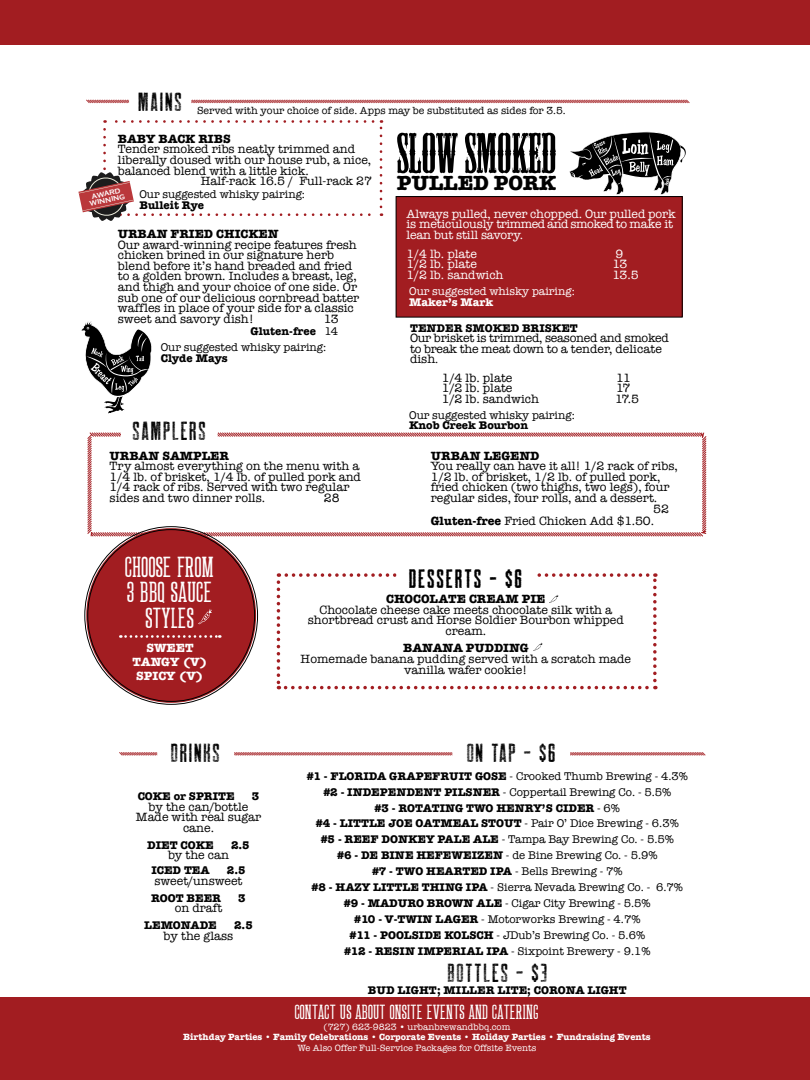
<style>
.page{position:relative;width:810px;height:1080px;background:#fff}
.page>*{position:absolute;margin:0;border:0;box-sizing:border-box;transform-origin:0 0}
.t1{font:53px "Mesquite Std";color:#000}
.t2{font:26.5px "Robinson Corroded";letter-spacing:.07em;color:#000}
.t3{font:26.5px "Robinson Distorted";letter-spacing:.07em;color:#000}
.t4{font:700 21.12px "American Typewriter";letter-spacing:-.01em;color:#000}
.t5{font:20.25px/25.6px "Luna";color:#fff;text-align:center}
.t6{font:14.38px "Luna";color:#fff}
.t7{font:12.38px/10.6px "American Typewriter";color:#000;text-align:center}
.t8{font:12.38px/10.6px "American Typewriter";letter-spacing:-.01em;color:#fff}
.t9{font:700 12.38px "American Typewriter";color:#000}
.t10{font:12.38px/10.6px "American Typewriter";letter-spacing:-.02em;color:#000}
.t11{font:700 12.38px/14.1px "American Typewriter";color:#fff;text-align:center}
.t12{font:11.5px/15.9px "American Typewriter";color:#000;text-align:center}
.t13{font:700 11.5px "American Typewriter";color:#000}
.t14{font:11.5px "American Typewriter";color:#fff}
.t15{font:700 11.5px "American Typewriter";color:#fff}
.t16{font:10.62px "American Typewriter";color:#000}
.t17{font:700 9.38px "American Typewriter";color:#fff}
.t18{font:9.38px "American Typewriter";color:#fff}
.t19{font:700 7.25px/6.4px "Copperplate Gothic";color:#fff;text-align:center;scale:.95 1}
.s1{font-weight:400}
.s2{font-size:11.5px}
.s3{font-weight:700}
</style>
<div class="page">
<div style="left:0;top:997px;width:810px;height:83px;background:#a21d21"></div>
<svg style="left:119px;top:752px;width:587px;height:4px"></svg>
<svg style="left:277px;top:573px;width:380px;height:116px"></svg>
<svg style="left:87px;top:432px;width:620px;height:105px"></svg>
<div style="left:86px;top:528px;width:170px;height:175px;background:#a21d21;border-radius:50%"></div>
<svg style="left:198px;top:609px;width:14px;height:16px"></svg>
<svg style="left:120px;top:635px;width:100px;height:3px"></svg>
<div style="left:396px;top:197px;width:286px;height:120px;background:#a21d21"></div>
<div style="left:396px;top:196px;width:287px;height:122px;border:1px solid #000"></div>
<svg style="left:81px;top:321px;width:137px;height:121px"></svg>
<svg style="left:78px;top:120px;width:304px;height:101px"></svg>
<svg style="left:86px;top:99px;width:604px;height:5px"></svg>
<div style="left:0;top:0;width:810px;height:45px;background:#a21d21"></div>
<svg style="left:569px;top:131px;width:117px;height:64px"></svg>
<h2 class="t2" style="left:138px;top:89px;width:45px">MAINS</h2>
<p class="t16" style="left:197px;top:102px;width:370px">Served with your choice of side. Apps may be substituted as sides for 3.5.</p>
<p class="t9" style="left:118px;top:128px;width:114px">BABY BACK RIBS</p>
<p class="t7" style="left:118px;top:144px;width:239px">Tender smoked ribs neatly trimmed and</p>
<p class="t7" style="left:118px;top:154px;width:255px">liberally doused with our house rub, a nice,</p>
<p class="t7" style="left:118px;top:165px;width:192px">balanced blend with a little kick.</p>
<p class="t7" style="left:201px;top:175px;width:173px">Half-rack 16.5 / Full-rack 27</p>
<p class="t19" style="left:88px;top:194px;width:40px;rotate:-12deg">AWARD<br>WINNING</p>
<p class="t12" style="left:139px;top:186px;width:167px">Our suggested whisky pairing:</p>
<p class="t13" style="left:139px;top:195px;width:66px">Bulleit Rye</p>
<p class="t9" style="left:118px;top:223px;width:162px">URBAN FRIED CHICKEN</p>
<p class="t7" style="left:118px;top:239px;width:243px;text-align:left">Our award-winning recipe features fresh chicken brined in our signature herb blend before it’s hand breaded and fried to a golden brown. Includes a breast, leg, and thigh and your choice of one side. Or sub one of our delicious cornbread batter waffles in place of your side for a classic sweet and savory dish!</p>
<p class="t7" style="left:324px;top:313px;width:16px">13</p>
<p class="t13" style="left:251px;top:321px;width:89px">Gluten-free <span class="s1">14</span></p>
<p class="t12" style="left:161px;top:339px;width:167px">Our suggested whisky pairing:</p>
<p class="t13" style="left:161px;top:348px;width:68px">Clyde Mays</p>
<h2 class="t2" style="left:133px;top:418px;width:74px">SAMPLERS</h2>
<p class="t9" style="left:110px;top:445px;width:121px">URBAN SAMPLER</p>
<p class="t7" style="left:110px;top:460px;width:253px;text-align:left">Try almost everything on the menu with a 1/4 lb. of brisket, 1/4 lb. of pulled pork and 1/4 rack of ribs. Served with two regular sides and two dinner rolls.</p>
<p class="t7" style="left:324px;top:492px;width:17px">28</p>
<h1 class="t1" style="left:397px;top:125px;width:161px">SLOW SMOKED</h1>
<h3 class="t4" style="left:397px;top:164px;width:161px">PULLED PORK</h3>
<p class="t8" style="left:406px;top:208px;width:271px">Always pulled, never chopped. Our pulled pork is meticulously trimmed and smoked to make it lean but still savory.</p>
<p class="t8" style="left:406px;top:248px;width:72px">1/4 lb. plate</p>
<p class="t8" style="left:616px;top:248px;width:9px">9</p>
<p class="t8" style="left:406px;top:258px;width:72px">1/2 lb. plate</p>
<p class="t8" style="left:612px;top:258px;width:16px">13</p>
<p class="t8" style="left:406px;top:269px;width:99px">1/2 lb. sandwich</p>
<p class="t8" style="left:612px;top:269px;width:28px">13.5</p>
<p class="t14" style="left:409px;top:283px;width:167px">Our suggested whisky pairing:</p>
<p class="t15" style="left:409px;top:292px;width:85px">Maker’s Mark</p>
<p class="t13" style="left:410px;top:318px;width:169px">TENDER SMOKED BRISKET</p>
<p class="t10" style="left:410px;top:332px;width:260px">Our brisket is trimmed, seasoned and smoked to break the meat down to a tender, delicate dish<span class="s2">.</span></p>
<p class="t7" style="left:442px;top:372px;width:72px">1/4 lb. plate</p>
<p class="t7" style="left:616px;top:372px;width:16px">11</p>
<p class="t7" style="left:442px;top:383px;width:72px">1/2 lb. plate</p>
<p class="t7" style="left:616px;top:383px;width:16px">17</p>
<p class="t7" style="left:442px;top:393px;width:99px">1/2 lb. sandwich</p>
<p class="t7" style="left:615px;top:393px;width:25px">17.5</p>
<p class="t12" style="left:409px;top:406px;width:167px">Our suggested whisky pairing:</p>
<p class="t13" style="left:409px;top:415px;width:120px">Knob Creek Bourbon</p>
<p class="t9" style="left:431px;top:445px;width:110px">URBAN LEGEND</p>
<p class="t7" style="left:431px;top:460px;width:248px">You really can have it all! 1/2 rack of ribs,</p>
<p class="t7" style="left:431px;top:471px;width:231px">1/2 lb. of brisket, 1/2 lb. of pulled pork,</p>
<p class="t7" style="left:431px;top:482px;width:240px">fried chicken (two thighs, two legs), four</p>
<p class="t7" style="left:431px;top:492px;width:228px">regular sides, four rolls, and a dessert.</p>
<p class="t7" style="left:653px;top:503px;width:17px">52</p>
<p class="t7" style="left:431px;top:515px;width:225px"><span class="s3">Gluten-free</span> Fried Chicken Add $1.50.</p>
<h3 class="t5" style="left:125px;top:555px;width:91px">CHOOSE FROM<br>3 BBQ SAUCE<br>STYLES</h3>
<p class="t11" style="left:132px;top:640px;width:77px">SWEET<br>TANGY (V)<br>SPICY (V)</p>
<h2 class="t3" style="left:409px;top:565px;width:115px">DESSERTS - $6</h2>
<p class="t9" style="left:386px;top:588px;width:161px">CHOCOLATE CREAM PIE</p>
<p class="t7" style="left:308px;top:604px;width:317px">Chocolate cheese cake meets chocolate silk with a shortbread crust and Horse Soldier Bourbon whipped cream.</p>
<p class="t9" style="left:403px;top:638px;width:127px">BANANA PUDDING</p>
<p class="t7" style="left:301px;top:653px;width:332px">Homemade banana pudding served with a scratch made vanilla wafer cookie!</p>
<h2 class="t2" style="left:171px;top:740px;width:50px">DRINKS</h2>
<h2 class="t2" style="left:467px;top:740px;width:90px">ON TAP - $6</h2>
<p class="t13" style="left:138px;top:786px;width:98px">COKE or SPRITE</p>
<p class="t13" style="left:252px;top:786px;width:9px">3</p>
<p class="t7" style="left:136px;top:801px;width:127px">by the can/bottle<br>Made with real sugar cane.</p>
<p class="t13" style="left:147px;top:835px;width:68px">DIET COKE</p>
<p class="t13" style="left:231px;top:835px;width:20px">2.5</p>
<p class="t7" style="left:168px;top:850px;width:63px">by the can</p>
<p class="t13" style="left:151px;top:861px;width:60px">ICED TEA</p>
<p class="t13" style="left:227px;top:861px;width:20px">2.5</p>
<p class="t7" style="left:154px;top:875px;width:90px">sweet/unsweet</p>
<p class="t13" style="left:151px;top:888px;width:71px">ROOT BEER</p>
<p class="t13" style="left:238px;top:888px;width:9px">3</p>
<p class="t7" style="left:175px;top:902px;width:49px">on draft</p>
<p class="t13" style="left:144px;top:915px;width:74px">LEMONADE</p>
<p class="t13" style="left:234px;top:915px;width:20px">2.5</p>
<p class="t7" style="left:164px;top:930px;width:71px">by the glass</p>
<p class="t12" style="left:307px;top:768px;width:383px"><span class="s3">#1 - FLORIDA GRAPEFRUIT GOSE</span> - Crooked Thumb Brewing - 4.3% <span class="s3">#2 - INDEPENDENT PILSNER</span> - Coppertail Brewing Co. - 5.5%<br><span class="s3">#3 - ROTATING TWO HENRY’S CIDER</span> - 6%<br><span class="s3">#4 - LITTLE JOE OATMEAL STOUT</span> - Pair O’ Dice Brewing - 6.3%<br><span class="s3">#5 - REEF DONKEY PALE ALE</span> - Tampa Bay Brewing Co. - 5.5%<br><span class="s3">#6 - DE BINE HEFEWEIZEN</span> - de Bine Brewing Co. - 5.9%<br><span class="s3">#7 - TWO HEARTED IPA</span> - Bells Brewing - 7%<br><span class="s3">#8 - HAZY LITTLE THING IPA</span> - Sierra Nevada Brewing Co. - 6.7% <span class="s3">#9 - MADURO BROWN ALE</span> - Cigar City Brewing - 5.5%<br><span class="s3">#10 - V-TWIN LAGER</span> - Motorworks Brewing - 4.7%<br><span class="s3">#11 - POOLSIDE KOLSCH</span> - JDub’s Brewing Co. - 5.6%<br><span class="s3">#12 - RESIN IMPERIAL IPA</span> - Sixpoint Brewery - 9.1%</p>
<h2 class="t2" style="left:448px;top:960px;width:101px">BOTTLES - $3</h2>
<p class="t13" style="left:368px;top:980px;width:260px">BUD LIGHT; MILLER LITE; CORONA LIGHT</p>
<p class="t6" style="left:295px;top:1003px;width:245px">CONTACT US ABOUT ONSITE EVENTS AND CATERING</p>
<p class="t18" style="left:323px;top:1019px;width:188px">(727) 623-9823 • urbanbrewandbbq.com</p>
<p class="t17" style="left:183px;top:1029px;width:469px">Birthday Parties • Family Celebrations • Corporate Events • Holiday Parties • Fundraising Events</p>
<p class="t18" style="left:297px;top:1041px;width:240px">We Also Offer Full-Service Packages for Offsite Events</p>
</div>
